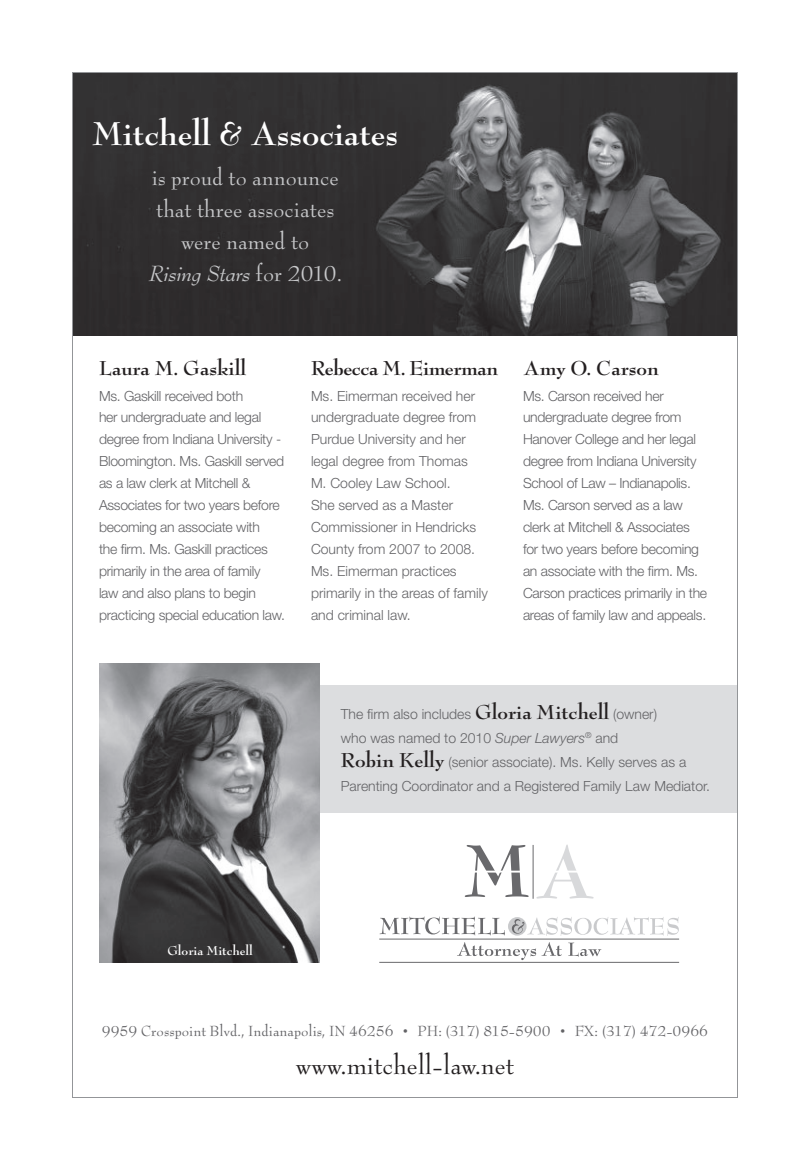
<style>
.page{position:relative;width:810px;height:1170px;background:#fff}
.page>*{position:absolute;margin:0;border:0;box-sizing:border-box;transform-origin:0 0}
.t1{font:700 36px "Bernhard Modern";color:#fff}
.t2{font:28px "Bernhard Modern";color:#231f20}
.t3{font:24px/32px "Bernhard Modern";color:#c7c8ca;text-align:center}
.t4{font:700 22px "Bernhard Modern";color:#231f20}
.t5{font:700 22px "Bernhard Modern";letter-spacing:-.02em;color:#231f20}
.t6{font:16px "Bernhard Modern";color:#636366}
.t7{font:300 14px/22px "Helvetica Neue";letter-spacing:-.02em;color:#636366}
.t8{font:300 14px/22px "Helvetica Neue";color:#636366}
.t9{font:700 14px "Bernhard Modern";color:#fff}
.s1{font-style:italic}
.s2{font-family:"Bernhard Modern";font-weight:700;font-size:22px;color:#231f20}
</style>
<div class="page">
<div style="left:261px;top:685px;width:477px;height:128px;background:#dcdddf"></div>
<img style="left:100px;top:664px;width:220px;height:299px">
<svg style="left:465px;top:845px;width:64px;height:52px"></svg>
<svg style="left:536px;top:845px;width:58px;height:54px"></svg>
<hr style="left:470px;top:871px;width:113px;height:2px;background:#fff">
<hr style="left:533px;top:845px;width:1px;height:54px;background:#69696c">
<svg style="left:380px;top:916px;width:125px;height:20px"></svg>
<svg style="left:508px;top:917px;width:19px;height:19px"></svg>
<svg style="left:512px;top:917px;width:167px;height:19px"></svg>
<svg style="left:457px;top:942px;width:105px;height:18px"></svg>
<svg style="left:568px;top:943px;width:33px;height:14px"></svg>
<hr style="left:379px;top:939px;width:300px;height:1px;background:#69696c">
<hr style="left:379px;top:962px;width:300px;height:1px;background:#69696c">
<img style="left:74px;top:74px;width:662px;height:262px">
<h1 class="t1" style="left:92px;top:117px;width:307px">Mitchell &amp; Associates</h1>
<h3 class="t3" style="left:148px;top:162px;width:195px">is proud to announce that three associates were named to<br><span class="s1">Rising Stars</span> for 2010.</h3>
<h3 class="t4" style="left:99px;top:358px;width:149px">Laura M. Gaskill</h3>
<p class="t7" style="left:99px;top:386px;width:188px">Ms. Gaskill received both<br>her undergraduate and legal degree from Indiana University -<br>Bloomington. Ms. Gaskill served as a law clerk at Mitchell &amp;<br>Associates for two years before becoming an associate with<br>the firm. Ms. Gaskill practices primarily in the area of family<br>law and also plans to begin practicing special education law.</p>
<h3 class="t5" style="left:311px;top:358px;width:189px">Rebecca M. Eimerman</h3>
<p class="t8" style="left:311px;top:386px;width:178px">Ms. Eimerman received her undergraduate degree from<br>Purdue University and her legal degree from Thomas<br>M. Cooley Law School.<br>She served as a Master<br>Commissioner in Hendricks<br>County from 2007 to 2008.<br>Ms. Eimerman practices primarily in the areas of family and criminal law.</p>
<h3 class="t4" style="left:523px;top:358px;width:138px">Amy O. Carson</h3>
<p class="t7" style="left:523px;top:386px;width:186px">Ms. Carson received her undergraduate degree from<br>Hanover College and her legal degree from Indiana University<br>School of Law – Indianapolis.<br>Ms. Carson served as a law clerk at Mitchell &amp; Associates for two years before becoming an associate with the firm. Ms.<br>Carson practices primarily in the areas of family law and appeals.</p>
<p class="t9" style="left:167px;top:944px;width:87px">Gloria Mitchell</p>
<p class="t8" style="left:341px;top:703px;width:371px;line-height:24px">The firm also includes <span class="s2">Gloria Mitchell</span> (owner)<br>who was named to 2010 <span class="s1">Super Lawyers</span><sup>®</sup> and<br><span class="s2">Robin Kelly</span> (senior associate). Ms. Kelly serves as a Parenting Coordinator and a Registered Family Law Mediator.</p>
<p class="t6" style="left:102px;top:1024px;width:608px">9959 Crosspoint Blvd., Indianapolis, IN 46256 • PH: (317) 815-5900 • FX: (317) 472-0966</p>
<h2 class="t2" style="left:296px;top:1052px;width:220px">www.mitchell-law.net</h2>
</div>
